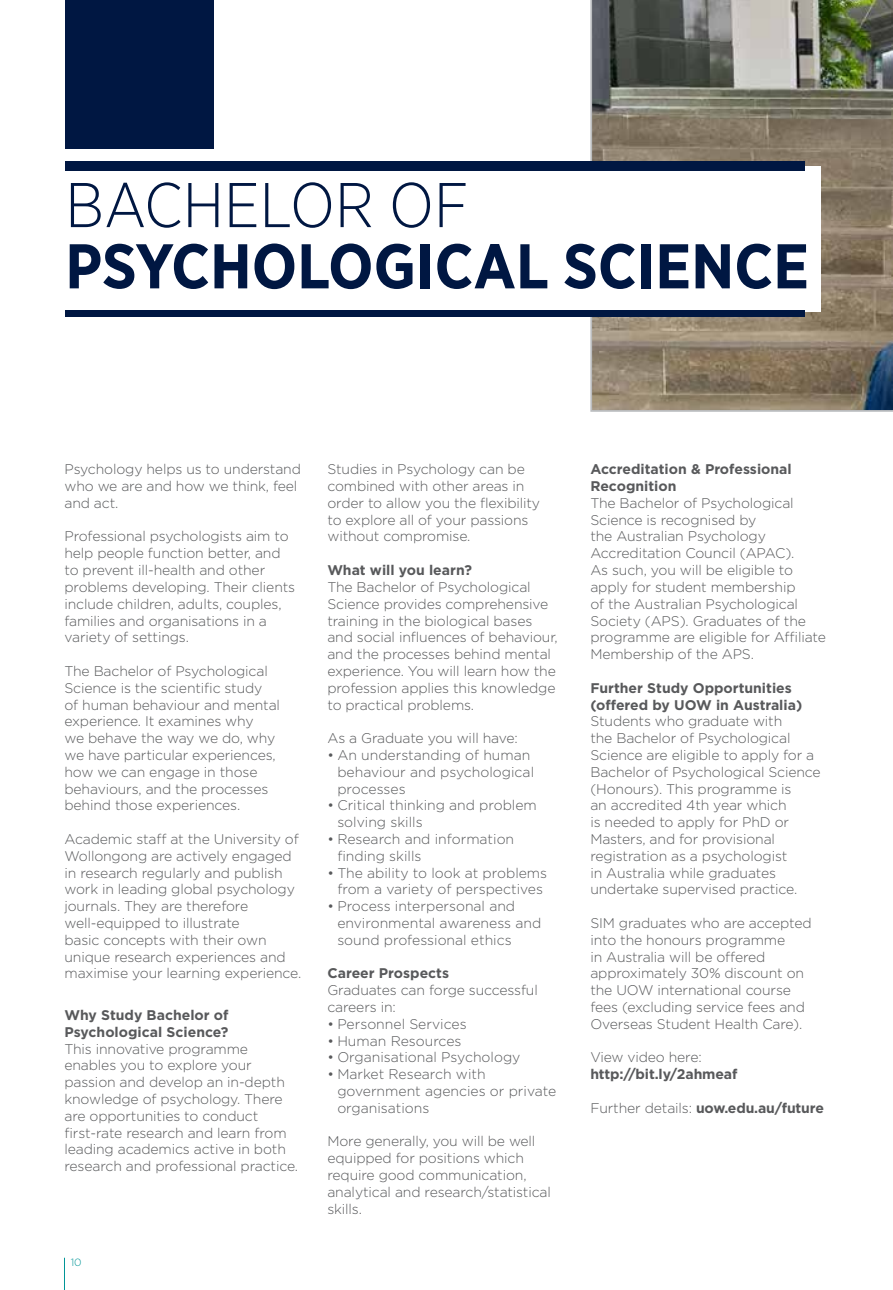
<style>
.page{position:relative;width:893px;height:1290px;background:#fff}
.page>*{position:absolute;margin:0;border:0;box-sizing:border-box;transform-origin:0 0}
.t1{font:700 63px "Gotham Narrow";color:#001742}
.t2{font:300 63px "Gotham Narrow";color:#001742}
.t3{font:300 14px/16.8px "Gotham";letter-spacing:-.01em;color:#58595b}
.t4{font:700 14px/16.8px "Gotham";color:#58595b}
.t5{font:300 10.5px "Gotham";color:#009597}
.s1{font-weight:300}
</style>
<div class="page">
<hr style="left:64px;top:1258px;width:1px;height:32px;background:#009597">
<div style="left:65px;top:0;width:149px;height:149px;background:#001742"></div>
<svg style="left:590px;top:0;width:303px;height:412px;background:#817a6a"></svg>
<div style="left:46px;top:166px;width:775px;height:146px;background:#fff"></div>
<div style="left:65px;top:310px;width:740px;height:7px;background:#001742"></div>
<div style="left:65px;top:162px;width:740px;height:9px;background:#001742"></div>
<h1 class="t2" style="left:65px;top:166px;width:405px">BACHELOR OF</h1>
<h1 class="t1" style="left:65px;top:226px;width:745px">PSYCHOLOGICAL SCIENCE</h1>
<p class="t3" style="left:64px;top:460px;width:238px">Psychology helps us to understand who we are and how we think, feel and act.</p>
<p class="t3" style="left:64px;top:528px;width:232px">Professional psychologists aim to help people function better, and to prevent ill-health and other problems developing. Their clients include children, adults, couples, families and organisations in a variety of settings.</p>
<p class="t3" style="left:64px;top:662px;width:217px">The Bachelor of Psychological<br>Science is the scientific study<br>of human behaviour and mental experience. It examines why<br>we behave the way we do, why we have particular experiences, how we can engage in those behaviours, and the processes behind those experiences.</p>
<p class="t3" style="left:64px;top:830px;width:238px">Academic staff at the University of<br>Wollongong are actively engaged in research regularly and publish work in leading global psychology journals. They are therefore well-equipped to illustrate<br>basic concepts with their own unique research experiences and maximise your learning experience.</p>
<p class="t4" style="left:64px;top:1006px;width:166px">Why Study Bachelor of<br>Psychological Science?</p>
<p class="t3" style="left:64px;top:1040px;width:235px">This innovative programme enables you to explore your passion and develop an in-depth knowledge of psychology. There are opportunities to conduct first-rate research and learn from leading academics active in both research and professional practice.</p>
<p class="t5" style="left:71px;top:1256px;width:12px">10</p>
<p class="t3" style="left:327px;top:460px;width:214px">Studies in Psychology can be combined with other areas in order to allow you the flexibility to explore all of your passions without compromise.</p>
<p class="t4" style="left:327px;top:562px;width:146px">What will you learn?</p>
<p class="t3" style="left:327px;top:578px;width:232px">The Bachelor of Psychological<br>Science provides comprehensive training in the biological bases and social influences of behaviour, and the processes behind mental experience. You will learn how the profession applies this knowledge to practical problems.</p>
<p class="t3" style="left:327px;top:729px;width:192px">As a Graduate you will have:</p>
<p class="t3" style="left:337px;top:746px;width:198px;text-indent:-10px">• An understanding of human behaviour and psychological processes</p>
<p class="t3" style="left:337px;top:796px;width:201px;text-indent:-10px">• Critical thinking and problem solving skills</p>
<p class="t3" style="left:337px;top:830px;width:178px;text-indent:-10px">• Research and information finding skills</p>
<p class="t3" style="left:327px;top:864px;width:221px;text-align:center">• The ability to look at problems from a variety of perspectives</p>
<p class="t3" style="left:337px;top:897px;width:205px;text-indent:-10px">• Process interpersonal and environmental awareness and sound professional ethics</p>
<p class="t4" style="left:327px;top:965px;width:123px">Career Prospects</p>
<p class="t3" style="left:327px;top:981px;width:212px">Graduates can forge successful careers in:</p>
<p class="t3" style="left:327px;top:1015px;width:141px">• Personnel Services</p>
<p class="t3" style="left:327px;top:1032px;width:136px">• Human Resources</p>
<p class="t3" style="left:327px;top:1048px;width:195px">• Organisational Psychology</p>
<p class="t3" style="left:337px;top:1065px;width:220px;text-indent:-10px">• Market Research with government agencies or private organisations</p>
<p class="t3" style="left:327px;top:1132px;width:225px">More generally, you will be well equipped for positions which require good communication, analytical and research/statistical skills.</p>
<p class="t4" style="left:590px;top:461px;width:203px">Accreditation &amp; Professional<br>Recognition</p>
<p class="t3" style="left:590px;top:494px;width:237px">The Bachelor of Psychological<br>Science is recognised by<br>the Australian Psychology<br>Accreditation Council (APAC).<br>As such, you will be eligible to apply for student membership<br>of the Australian Psychological<br>Society (APS). Graduates of the programme are eligible for Affiliate<br>Membership of the APS.</p>
<p class="t4" style="left:590px;top:679px;width:213px">Further Study Opportunities (offered by UOW in Australia)</p>
<p class="t3" style="left:590px;top:712px;width:232px">Students who graduate with<br>the Bachelor of Psychological<br>Science are eligible to apply for a<br>Bachelor of Psychological Science (Honours). This programme is<br>an accredited 4th year which<br>is needed to apply for PhD or<br>Masters, and for provisional registration as a psychologist<br>in Australia while graduates undertake supervised practice.</p>
<p class="t3" style="left:590px;top:914px;width:223px">SIM graduates who are accepted into the honours programme<br>in Australia will be offered approximately 30% discount on the UOW international course fees (excluding service fees and<br>Overseas Student Health Care).</p>
<p class="t3" style="left:590px;top:1048px;width:113px">View video here:</p>
<p class="t4" style="left:590px;top:1066px;width:148px">http://bit.ly/2ahmeaf</p>
<p class="t4" style="left:590px;top:1099px;width:235px"><span class="s1">Further details:</span> uow.edu.au/future</p>
</div>
